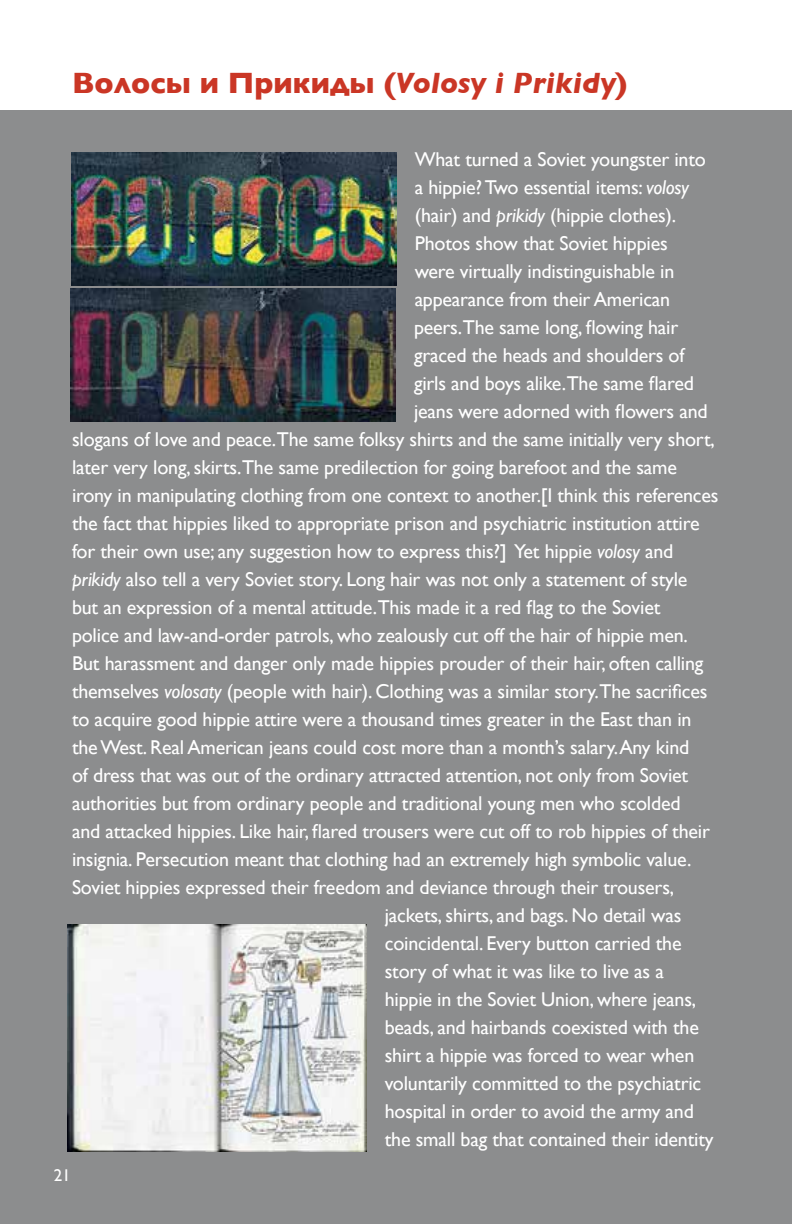
<style>
.page{position:relative;width:792px;height:1224px;background:#fff}
.page>*{position:absolute;margin:0;border:0;box-sizing:border-box;transform-origin:0 0}
.t1{font:700 30px "Gill Sans";color:#ca3625}
.t2{font:20px "Gill Sans";letter-spacing:-.01em;color:#fff}
.t3{font:17px "Gill Sans";color:#fff}
.s1{font-style:italic}
</style>
<div class="page">
<div style="left:0;top:111px;width:792px;height:1113px;background:#8c8d8e"></div>
<img style="left:67px;top:925px;width:300px;height:226px">
<img style="left:72px;top:152px;width:325px;height:134px">
<img style="left:71px;top:288px;width:325px;height:134px">
<h1 class="t1" style="left:72px;top:59px;width:557px">Волосы и Прикиды (<span class="s1">Volosy i Prikidy</span>)</h1>
<p class="t2" style="left:415px;top:147px;width:293px">What turned a Soviet youngster into</p>
<p class="t2" style="left:415px;top:175px;width:276px">a hippie? Two essential items: <span class="s1">volosy</span></p>
<p class="t2" style="left:415px;top:203px;width:263px">(hair) and <span class="s1">prikidy</span> (hippie clothes).</p>
<p class="t2" style="left:415px;top:231px;width:255px">Photos show that Soviet hippies</p>
<p class="t2" style="left:415px;top:259px;width:261px">were virtually indistinguishable in</p>
<p class="t2" style="left:415px;top:287px;width:257px">appearance from their American</p>
<p class="t2" style="left:414px;top:315px;width:266px">peers.The same long, flowing hair</p>
<p class="t2" style="left:414px;top:343px;width:272px">graced the heads and shoulders of</p>
<p class="t2" style="left:414px;top:371px;width:281px">girls and boys alike.The same flared</p>
<p class="t2" style="left:414px;top:399px;width:295px">jeans were adorned with flowers and</p>
<p class="t2" style="left:72px;top:427px;width:644px">slogans of love and peace.The same folksy shirts and the same initially very short,</p>
<p class="t2" style="left:72px;top:455px;width:607px">later very long, skirts.The same predilection for going barefoot and the same</p>
<p class="t2" style="left:72px;top:483px;width:648px">irony in manipulating clothing from one context to another.[I think this references</p>
<p class="t2" style="left:72px;top:511px;width:629px">the fact that hippies liked to appropriate prison and psychiatric institution attire</p>
<p class="t2" style="left:72px;top:539px;width:603px">for their own use; any suggestion how to express this?] Yet hippie <span class="s1">volosy</span> and</p>
<p class="t2" style="left:72px;top:567px;width:617px"><span class="s1">prikidy</span> also tell a very Soviet story. Long hair was not only a statement of style</p>
<p class="t2" style="left:72px;top:595px;width:590px">but an expression of a mental attitude.This made it a red flag to the Soviet</p>
<p class="t2" style="left:72px;top:623px;width:617px">police and law-and-order patrols, who zealously cut off the hair of hippie men.</p>
<p class="t2" style="left:72px;top:651px;width:633px">But harassment and danger only made hippies prouder of their hair, often calling</p>
<p class="t2" style="left:72px;top:679px;width:637px">themselves <span class="s1">volosaty</span> (people with hair). Clothing was a similar story.The sacrifices</p>
<p class="t2" style="left:72px;top:707px;width:621px">to acquire good hippie attire were a thousand times greater in the East than in</p>
<p class="t2" style="left:72px;top:735px;width:619px">the West. Real American jeans could cost more than a month’s salary.Any kind</p>
<p class="t2" style="left:72px;top:763px;width:618px">of dress that was out of the ordinary attracted attention, not only from Soviet</p>
<p class="t2" style="left:72px;top:791px;width:610px">authorities but from ordinary people and traditional young men who scolded</p>
<p class="t2" style="left:72px;top:819px;width:640px">and attacked hippies. Like hair, flared trousers were cut off to rob hippies of their</p>
<p class="t2" style="left:72px;top:847px;width:621px">insignia. Persecution meant that clothing had an extremely high symbolic value.</p>
<p class="t2" style="left:72px;top:875px;width:604px">Soviet hippies expressed their freedom and deviance through their trousers,</p>
<p class="t2" style="left:385px;top:903px;width:298px">jackets, shirts, and bags. No detail was</p>
<p class="t2" style="left:385px;top:931px;width:298px">coincidental. Every button carried the</p>
<p class="t2" style="left:385px;top:959px;width:281px">story of what it was like to live as a</p>
<p class="t2" style="left:385px;top:987px;width:313px">hippie in the Soviet Union, where jeans,</p>
<p class="t2" style="left:385px;top:1015px;width:316px">beads, and hairbands coexisted with the</p>
<p class="t2" style="left:385px;top:1043px;width:311px">shirt a hippie was forced to wear when</p>
<p class="t2" style="left:385px;top:1071px;width:318px">voluntarily committed to the psychiatric</p>
<p class="t2" style="left:385px;top:1099px;width:311px">hospital in order to avoid the army and</p>
<p class="t2" style="left:385px;top:1127px;width:330px">the small bag that contained their identity</p>
<p class="t3" style="left:61px;top:1164px;width:13px">A</p>
<p class="t3" style="left:54px;top:1165px;width:19px">21</p>
</div>
